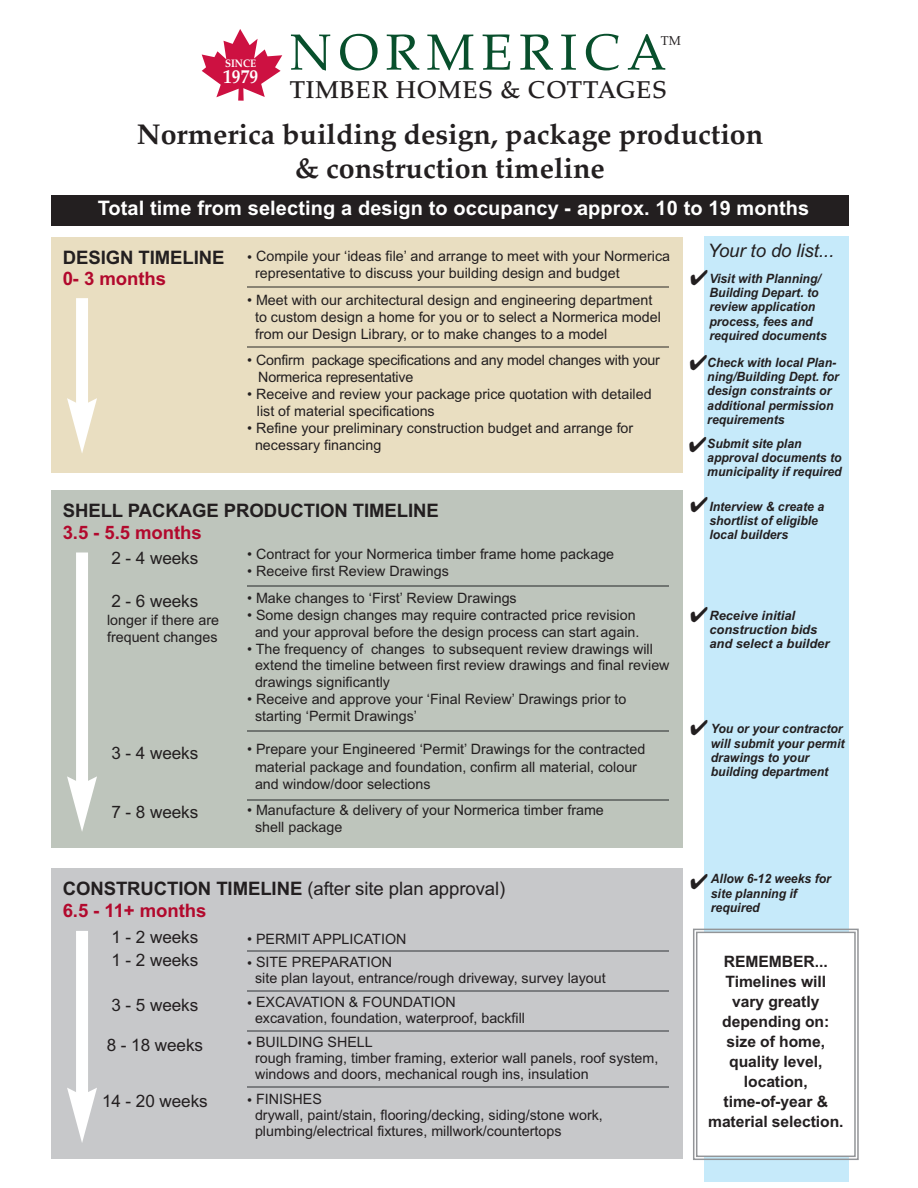
<style>
.page{position:relative;width:918px;height:1188px;background:#fff}
.page>*{position:absolute;margin:0;border:0;box-sizing:border-box;transform-origin:0 0}
.t1{font:50.85px "Palatino";letter-spacing:.135em;color:#084f2c}
.t2{font:28.65px/34.3px "Palatino Bold TT";color:#231f20;text-align:center}
.t3{font:500 24.3px "Palatino";letter-spacing:.03em;color:#231f20}
.t4{font:700 19.95px "Arial";letter-spacing:.005em;color:#fff}
.t5{font:700 19.35px "Palatino";color:#fff;scale:.9 1}
.t6{font:18.6px/22.2px "Arial";letter-spacing:-.005em;color:#231f20}
.t7{font:700 18.6px "Arial";letter-spacing:-.005em;color:#231f20}
.t8{font:700 18.6px "Arial";letter-spacing:-.005em;color:#b2092d}
.t9{font:italic 18.6px "Arial";letter-spacing:-.005em;color:#231f20}
.t10{font:17.1px/23.5px "Arial";letter-spacing:-.005em;color:#231f20}
.t11{font:700 15.75px/20px "Arial";letter-spacing:-.005em;color:#231f20;text-align:center}
.t12{font:14.25px/17.1px "Arial";color:#231f20}
.t13{font:italic 700 12.9px/14.2px "Arial";color:#231f20;scale:.95 1}
.t14{font:italic 700 12.9px/14.2px "Arial";color:#231f20}
.t15{font:12.9px "Palatino";color:#231f20}
.t16{font:700 10.95px "Palatino";color:#fff;scale:.9 1}
.s1{font-weight:700}
.s2{font-weight:700;color:#b2092d}
</style>
<div class="page">
<div style="left:51px;top:490px;width:632px;height:358px;background:#bec5bc"></div>
<div style="left:51px;top:237px;width:632px;height:236px;background:#e9dec1"></div>
<div style="left:704px;top:237px;width:145px;height:945px;background:#c6eafa"></div>
<div style="left:76px;top:553px;width:12px;height:234px;background:#fff"></div>
<svg style="left:67px;top:776px;width:30px;height:55px"></svg>
<div style="left:76px;top:298px;width:12px;height:111px;background:#fff"></div>
<svg style="left:67px;top:398px;width:30px;height:55px"></svg>
<svg style="left:693px;top:928px;width:166px;height:232px;background:#f7f8f8"></svg>
<div style="left:51px;top:196px;width:798px;height:30px;background:#231f20"></div>
<hr style="left:247px;top:287px;width:422px;height:1px;background:#898373">
<hr style="left:247px;top:347px;width:422px;height:1px;background:#898373">
<hr style="left:247px;top:585px;width:422px;height:2px;background:#707571">
<hr style="left:247px;top:730px;width:422px;height:2px;background:#707571">
<hr style="left:247px;top:799px;width:422px;height:1px;background:#707571">
<div style="left:51px;top:868px;width:632px;height:291px;background:#c7c8ca"></div>
<div style="left:76px;top:931px;width:12px;height:167px;background:#fff"></div>
<svg style="left:67px;top:1088px;width:30px;height:55px"></svg>
<hr style="left:247px;top:950px;width:422px;height:2px;background:#7b7d80">
<hr style="left:247px;top:990px;width:422px;height:2px;background:#7b7d80">
<hr style="left:247px;top:1030px;width:422px;height:2px;background:#7b7d80">
<hr style="left:247px;top:1086px;width:422px;height:2px;background:#7b7d80">
<svg style="left:202px;top:29px;width:80px;height:72px"></svg>
<p class="t16" style="left:225px;top:59px;width:36px">SINCE</p>
<h3 class="t5" style="left:223px;top:69px;width:40px">1979</h3>
<h1 class="t1" style="left:290px;top:32px;width:378px">NORMERICA</h1>
<h3 class="t3" style="left:290px;top:81px;width:379px">TIMBER HOMES &amp; COTTAGES</h3>
<p class="t15" style="left:661px;top:36px;width:21px">TM</p>
<h2 class="t2" style="left:137px;top:120px;width:628px">Normerica building design, package production &amp; construction timeline</h2>
<h3 class="t4" style="left:98px;top:201px;width:713px">Total time from selecting a design to occupancy - approx. 10 to 19 months</h3>
<h3 class="t7" style="left:63px;top:250px;width:163px">DESIGN TIMELINE</h3>
<h3 class="t8" style="left:63px;top:272px;width:105px">0- 3 months</h3>
<p class="t12" style="left:255px;top:249px;width:417px;text-indent:-8px">• Compile your ‘ideas file’ and arrange to meet with your Normerica representative to discuss your building design and budget</p>
<p class="t12" style="left:255px;top:292px;width:407px;text-indent:-8px">• Meet with our architectural design and engineering department to custom design a home for you or to select a Normerica model from our Design Library, or to make changes to a model</p>
<p class="t12" style="left:258px;top:352px;width:403px;text-indent:-11px">• Confirm package specifications and any model changes with your<br>Normerica representative</p>
<p class="t12" style="left:257px;top:387px;width:396px;text-indent:-10px">• Receive and review your package price quotation with detailed list of material specifications</p>
<p class="t12" style="left:255px;top:421px;width:380px;text-indent:-8px">• Refine your preliminary construction budget and arrange for necessary financing</p>
<h3 class="t7" style="left:63px;top:503px;width:378px">SHELL PACKAGE PRODUCTION TIMELINE</h3>
<h3 class="t8" style="left:63px;top:526px;width:141px">3.5 - 5.5 months</h3>
<p class="t10" style="left:112px;top:548px;width:88px">2 - 4 weeks</p>
<p class="t10" style="left:112px;top:591px;width:88px">2 - 6 weeks</p>
<p class="t12" style="left:107px;top:613px;width:113px">longer if there are frequent changes</p>
<p class="t10" style="left:112px;top:743px;width:88px">3 - 4 weeks</p>
<p class="t10" style="left:112px;top:802px;width:88px">7 - 8 weeks</p>
<p class="t12" style="left:247px;top:547px;width:369px">• Contract for your Normerica timber frame home package</p>
<p class="t12" style="left:247px;top:564px;width:203px">• Receive first Review Drawings</p>
<p class="t12" style="left:247px;top:591px;width:271px">• Make changes to ‘First’ Review Drawings</p>
<p class="t12" style="left:247px;top:608px;width:394px;text-align:center">• Some design changes may require contracted price revision and your approval before the design process can start again.</p>
<p class="t12" style="left:255px;top:642px;width:416px;text-indent:-8px">• The frequency of changes to subsequent review drawings will extend the timeline between first review drawings and final review drawings significantly</p>
<p class="t12" style="left:255px;top:692px;width:373px;line-height:16.6px;text-indent:-8px">• Receive and approve your ‘Final Review’ Drawings prior to starting ‘Permit Drawings’</p>
<p class="t12" style="left:255px;top:742px;width:392px;text-indent:-8px">• Prepare your Engineered ‘Permit’ Drawings for the contracted material package and foundation, confirm all material, colour and window/door selections</p>
<p class="t12" style="left:255px;top:802px;width:350px;text-indent:-8px">• Manufacture &amp; delivery of your Normerica timber frame shell package</p>
<h3 class="t6" style="left:63px;top:879px;width:444px"><span class="s1">CONSTRUCTION TIMELINE</span> (after site plan approval)<br><span class="s2">6.5 - 11+ months</span></h3>
<p class="t10" style="left:112px;top:927px;width:88px">1 - 2 weeks<br>1 - 2 weeks</p>
<p class="t10" style="left:112px;top:995px;width:88px">3 - 5 weeks</p>
<p class="t10" style="left:107px;top:1035px;width:98px">8 - 18 weeks</p>
<p class="t12" style="left:247px;top:932px;width:161px">• PERMIT APPLICATION</p>
<p class="t12" style="left:255px;top:956px;width:352px;line-height:15.8px;text-indent:-8px">• SITE PREPARATION<br>site plan layout, entrance/rough driveway, survey layout</p>
<p class="t12" style="left:255px;top:996px;width:272px;line-height:15.8px;text-indent:-8px">• EXCAVATION &amp; FOUNDATION excavation, foundation, waterproof, backfill</p>
<p class="t12" style="left:255px;top:1036px;width:405px;line-height:15.8px;text-indent:-8px">• BUILDING SHELL<br>rough framing, timber framing, exterior wall panels, roof system, windows and doors, mechanical rough ins, insulation</p>
<p class="t12" style="left:255px;top:1093px;width:349px;line-height:15.8px;text-indent:-8px">• FINISHES<br>drywall, paint/stain, flooring/decking, siding/stone work, plumbing/electrical fixtures, millwork/countertops</p>
<p class="t10" style="left:102px;top:1090px;width:107px">14 - 20 weeks</p>
<h3 class="t9" style="left:708px;top:239px;width:128px">Your to do list...</h3>
<p class="t13" style="left:709px;top:272px;width:125px">Visit with Planning/<br>Building Depart. to review application process, fees and required documents</p>
<p class="t13" style="left:707px;top:356px;width:140px">Check with local Plan&shy;ning/Building Dept. for design constraints or additional permission requirements</p>
<p class="t13" style="left:707px;top:437px;width:143px">Submit site plan approval documents to municipality if required</p>
<p class="t13" style="left:709px;top:500px;width:122px">Interview &amp; create a shortlist of eligible local builders</p>
<p class="t14" style="left:709px;top:609px;width:122px;text-indent:-19px">✔Receive initial construction bids and select a builder</p>
<p class="t13" style="left:711px;top:723px;width:142px">You or your contractor will submit your permit drawings to your building department</p>
<p class="t13" style="left:711px;top:873px;width:128px">Allow 6-12 weeks for site planning if required</p>
<p class="t11" style="left:708px;top:953px;width:137px">REMEMBER...<br>Timelines will vary greatly depending on: size of home, quality level, location, time-of-year &amp; material selection.</p>
</div>
